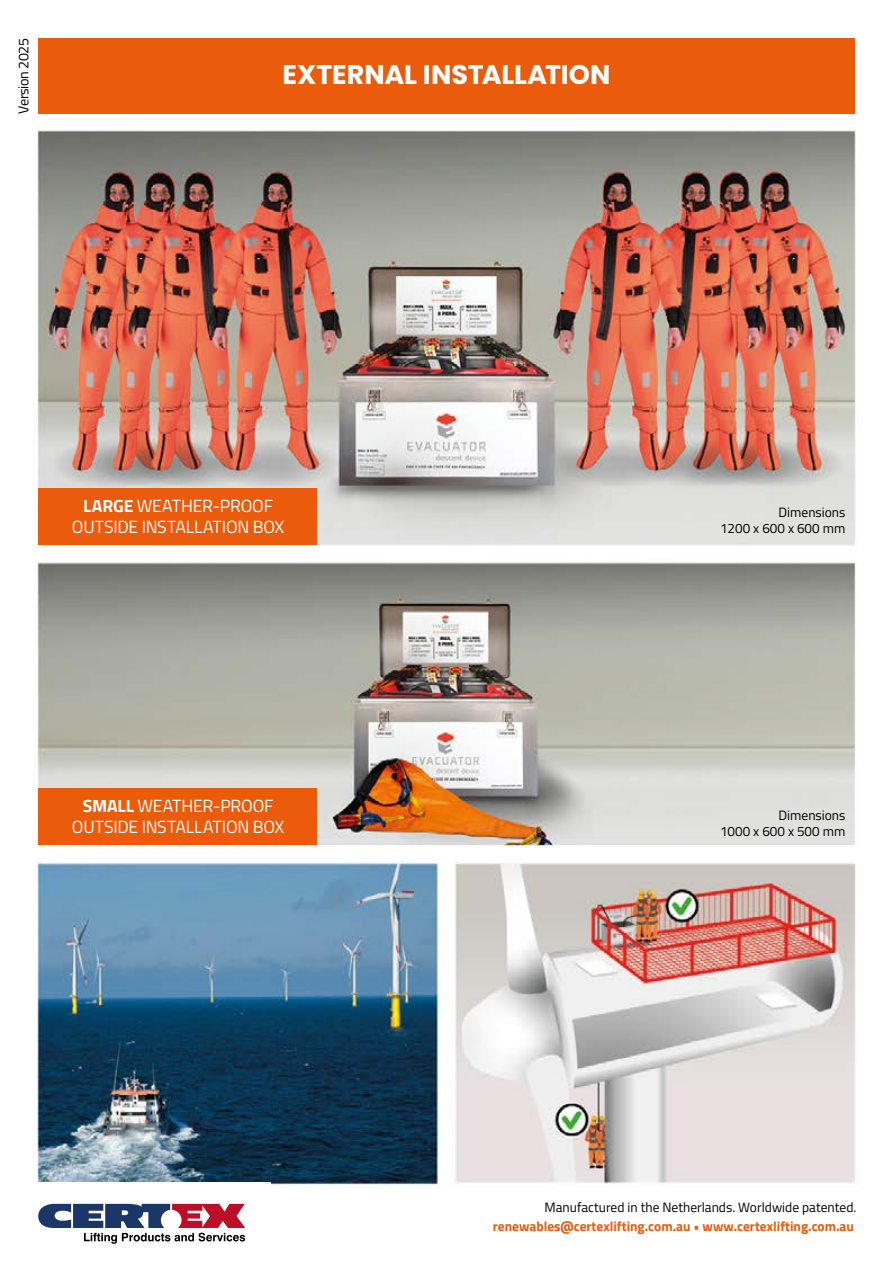
<style>
.page{position:relative;width:893px;height:1263px;background:#fff}
.page>*{position:absolute;margin:0;border:0;box-sizing:border-box;transform-origin:0 0}
.t1{font:700 27px "Poppins";letter-spacing:-.005em;color:#fff}
.t2{font:17.7px/21.1px "Titillium Web";letter-spacing:-.01em;color:#fff;text-align:center}
.t3{font:14.25px "Titillium Web";letter-spacing:-.03em;color:#000}
.t4{font:13.5px/16.2px "Titillium Web";color:#000;text-align:right}
.t5{font:700 13.5px "Titillium Web";color:#ea5b0b}
.s1{font-weight:700}
</style>
<div class="page">
<img style="left:36px;top:113px;width:820px;height:1075px">
<div style="left:38px;top:38px;width:817px;height:75px;background:#ea5b0b"></div>
<div style="left:38px;top:488px;width:279px;height:57px;background:#ea5b0b"></div>
<div style="left:38px;top:788px;width:279px;height:57px;background:#ea5b0b"></div>
<div style="left:26px;top:1182px;width:245px;height:69px;background:#fff"></div>
<svg style="left:38px;top:1203px;width:207px;height:41px"></svg>
<p class="t3" style="left:13px;top:114px;width:77px;rotate:-90deg">Version 2025</p>
<h1 class="t1" style="left:283px;top:59px;width:329px">EXTERNAL INSTALLATION</h1>
<h2 class="t2" style="left:72px;top:494px;width:214px"><span class="s1">LARGE</span> WEATHER-PROOF<br>OUTSIDE INSTALLATION BOX</h2>
<h2 class="t2" style="left:72px;top:794px;width:214px"><span class="s1">SMALL</span> WEATHER-PROOF<br>OUTSIDE INSTALLATION BOX</h2>
<p class="t4" style="left:720px;top:503px;width:127px">Dimensions<br>1200 x 600 x 600 mm</p>
<p class="t4" style="left:720px;top:807px;width:127px">Dimensions<br>1000 x 600 x 500 mm</p>
<p class="t4" style="left:544px;top:1199px;width:313px">Manufactured in the Netherlands. Worldwide patented.</p>
<p class="t5" style="left:493px;top:1216px;width:363px">renewables@certexlifting.com.au • www.certexlifting.com.au</p>
</div>
